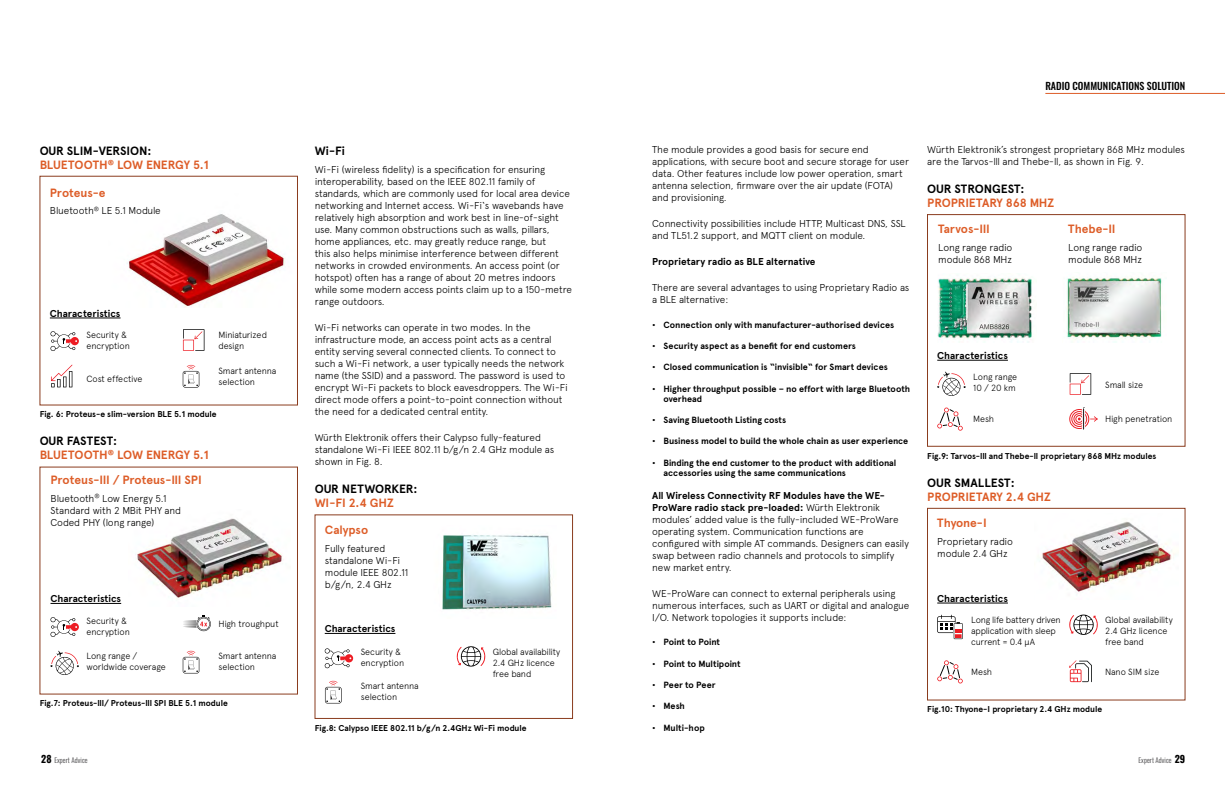
<style>
.page{position:relative;width:1225px;height:791px;background:#fff}
.page>*{position:absolute;margin:0;border:0;box-sizing:border-box;transform-origin:0 0}
.t1{font:700 12px/14px "Apercu Avnet";letter-spacing:-.01em;color:#dd5d28}
.t2{font:700 12px "Apercu Avnet";letter-spacing:-.01em;color:#000}
.t3{font:300 10px/12px "Apercu Avnet";letter-spacing:-.015em;color:#000}
.t4{font:700 10px "Apercu Avnet";color:#000}
.t5{font:10px "Oswald";color:#000}
.t6{font:700 9px/10px "Apercu Avnet";letter-spacing:-.005em;color:#000}
.t7{font:300 9px/11px "Apercu Avnet";letter-spacing:-.015em;color:#000}
.t8{font:700 8.5px "Apercu Avnet";letter-spacing:-.005em;color:#000}
.t9{font:7px "Oswald";letter-spacing:.01em;color:#414042}
.s1{color:#000}
.s2{font-weight:700}
.s3{font-size:10px;color:#000}
</style>
<div class="page">
<img style="left:108px;top:214px;width:177px;height:104px">
<img style="left:135px;top:518px;width:147px;height:80px">
<img style="left:442px;top:535px;width:110px;height:75px">
<div style="left:315px;top:515px;width:258px;height:204px;border:1px solid #8a3c1e"></div>
<img style="left:1067px;top:277px;width:95px;height:65px">
<div style="left:927px;top:214px;width:258px;height:232px;border:1px solid #8a3c1e"></div>
<img style="left:1041px;top:521px;width:133px;height:74px">
<div style="left:927px;top:508px;width:258px;height:192px;border:1px solid #8a3c1e"></div>
<hr style="left:1045px;top:93px;width:180px;height:1px;background:#dd5d28">
<hr style="left:50px;top:318px;width:71px;height:1px;background:#000">
<hr style="left:50px;top:603px;width:71px;height:1px;background:#000">
<hr style="left:937px;top:360px;width:71px;height:1px;background:#000">
<hr style="left:937px;top:603px;width:71px;height:1px;background:#000">
<hr style="left:325px;top:633px;width:70px;height:1px;background:#000">
<svg style="left:183px;top:329px;width:21px;height:22px"></svg>
<svg style="left:1069px;top:373px;width:22px;height:22px"></svg>
<svg style="left:51px;top:365px;width:21px;height:22px"></svg>
<svg style="left:50px;top:331px;width:29px;height:20px"></svg>
<svg style="left:183px;top:365px;width:16px;height:22px"></svg>
<svg style="left:183px;top:615px;width:28px;height:16px"></svg>
<svg style="left:50px;top:617px;width:29px;height:20px"></svg>
<svg style="left:937px;top:408px;width:25px;height:23px"></svg>
<svg style="left:937px;top:660px;width:25px;height:23px"></svg>
<svg style="left:325px;top:648px;width:28px;height:20px"></svg>
<svg style="left:183px;top:651px;width:16px;height:22px"></svg>
<div style="left:1082px;top:408px;width:3px;height:22px;border:1px solid #fff"></div>
<svg style="left:1069px;top:409px;width:28px;height:20px"></svg>
<svg style="left:1069px;top:660px;width:23px;height:22px"></svg>
<svg style="left:937px;top:372px;width:28px;height:24px"></svg>
<svg style="left:937px;top:615px;width:25px;height:24px"></svg>
<svg style="left:325px;top:681px;width:16px;height:22px"></svg>
<svg style="left:50px;top:651px;width:29px;height:24px"></svg>
<svg style="left:457px;top:646px;width:28px;height:20px"></svg>
<svg style="left:1069px;top:614px;width:28px;height:21px"></svg>
<img style="left:937px;top:277px;width:95px;height:65px">
<p class="t1" style="left:40px;top:143px;width:171px"><span class="s1">OUR SLIM-VERSION:<br></span>BLUETOOTH<sup>®</sup> LOW ENERGY 5.1</p>
<p class="t1" style="left:50px;top:184px;width:57px">Proteus-e</p>
<p class="t3" style="left:50px;top:204px;width:112px">Bluetooth<sup>®</sup> LE 5.1 Module</p>
<p class="t4" style="left:50px;top:306px;width:72px">Characteristics</p>
<p class="t7" style="left:86px;top:328px;width:45px">Security &amp; encryption</p>
<p class="t7" style="left:86px;top:372px;width:57px">Cost effective</p>
<p class="t7" style="left:218px;top:328px;width:50px">Miniaturized design</p>
<p class="t7" style="left:218px;top:364px;width:60px">Smart antenna selection</p>
<p class="t8" style="left:40px;top:408px;width:178px">Fig. 6: Proteus-e slim-version BLE 5.1 module</p>
<p class="t1" style="left:40px;top:433px;width:171px"><span class="s1">OUR FASTEST:<br></span>BLUETOOTH<sup>®</sup> LOW ENERGY 5.1</p>
<p class="t1" style="left:50px;top:472px;width:153px">Proteus-III / Proteus-III SPI</p>
<p class="t3" style="left:50px;top:491px;width:132px">Bluetooth<sup>®</sup> Low Energy 5.1<br>Standard with 2 MBit PHY and<br>Coded PHY (long range)</p>
<p class="t4" style="left:50px;top:591px;width:72px">Characteristics</p>
<p class="t7" style="left:86px;top:614px;width:45px">Security &amp; encryption</p>
<p class="t7" style="left:86px;top:650px;width:81px">Long range / worldwide coverage</p>
<p class="t7" style="left:218px;top:617px;width:62px">High troughput</p>
<p class="t7" style="left:218px;top:650px;width:60px">Smart antenna selection</p>
<p class="t8" style="left:40px;top:697px;width:189px">Fig.7: Proteus-lll/ Proteus-lll SPI BLE 5.1 module</p>
<p class="t2" style="left:315px;top:142px;width:32px">Wi-Fi</p>
<p class="t3" style="left:315px;top:162px;width:259px">Wi-Fi (wireless fidelity) is a specification for ensuring interoperability, based on the IEEE 802.11 family of standards, which are commonly used for local area device networking and Internet access. Wi-Fi‘s wavebands have relatively high absorption and work best in line-of-sight use. Many common obstructions such as walls, pillars, home appliances, etc. may greatly reduce range, but<br>this also helps minimise interference between different networks in crowded environments. An access point (or hotspot) often has a range of about 20 metres indoors while some modern access points claim up to a 150-metre range outdoors.</p>
<p class="t3" style="left:315px;top:320px;width:254px">Wi-Fi networks can operate in two modes. In the infrastructure mode, an access point acts as a central entity serving several connected clients. To connect to such a Wi-Fi network, a user typically needs the network name (the SSID) and a password. The password is used to encrypt Wi-Fi packets to block eavesdroppers. The Wi-Fi direct mode offers a point-to-point connection without the need for a dedicated central entity.</p>
<p class="t3" style="left:315px;top:431px;width:241px">Würth Elektronik offers their Calypso fully-featured standalone Wi-Fi IEEE 802.11 b/g/n 2.4 GHz module as shown in Fig. 8.</p>
<p class="t2" style="left:315px;top:480px;width:104px">OUR NETWORKER:</p>
<p class="t1" style="left:315px;top:495px;width:81px">WI-FI 2.4 GHZ</p>
<p class="t1" style="left:325px;top:522px;width:45px">Calypso</p>
<p class="t3" style="left:325px;top:541px;width:85px">Fully featured standalone Wi-Fi module IEEE 802.11 b/g/n, 2.4 GHz</p>
<p class="t4" style="left:325px;top:621px;width:72px">Characteristics</p>
<p class="t7" style="left:361px;top:645px;width:45px">Security &amp; encryption</p>
<p class="t7" style="left:361px;top:680px;width:60px">Smart antenna selection</p>
<p class="t7" style="left:493px;top:645px;width:69px">Global availability<br>2.4 GHz licence free band</p>
<p class="t8" style="left:315px;top:721px;width:213px">Fig.8: Calypso IEEE 802.11 b/g/n 2.4GHz Wi-Fi module</p>
<p class="t5" style="left:1045px;top:77px;width:141px">RADIO COMMUNICATIONS SOLUTION</p>
<p class="t3" style="left:652px;top:142px;width:258px">The module provides a good basis for secure end applications, with secure boot and secure storage for user data. Other features include low power operation, smart antenna selection, firmware over the air update (FOTA) and provisioning.</p>
<p class="t3" style="left:652px;top:217px;width:255px">Connectivity possibilities include HTTP, Multicast DNS, SSL and TL51.2 support, and MQTT client on module.</p>
<p class="t4" style="left:652px;top:254px;width:165px">Proprietary radio as BLE alternative</p>
<p class="t3" style="left:652px;top:281px;width:259px">There are several advantages to using Proprietary Radio as a BLE alternative:</p>
<p class="t6" style="left:652px;top:319px;width:243px">• Connection only with manufacturer-authorised devices</p>
<p class="t6" style="left:652px;top:340px;width:205px">• Security aspect as a benefit for end customers</p>
<p class="t6" style="left:652px;top:361px;width:237px">• Closed communication is “invisible“ for Smart devices</p>
<p class="t6" style="left:663px;top:383px;width:248px;text-indent:-11px">• Higher throughput possible – no effort with large Bluetooth overhead</p>
<p class="t6" style="left:652px;top:414px;width:136px">• Saving Bluetooth Listing costs</p>
<p class="t6" style="left:652px;top:435px;width:258px">• Business model to build the whole chain as user experience</p>
<p class="t6" style="left:663px;top:457px;width:234px;text-indent:-11px">• Binding the end customer to the product with additional accessories using the same communications</p>
<p class="t3" style="left:652px;top:488px;width:258px"><span class="s2">All Wireless Connectivity RF Modules have the WE-ProWare radio stack pre-loaded:</span> Würth Elektronik modules’ added value is the fully-included WE-ProWare operating system. Communication functions are configured with simple AT commands. Designers can easily swap between radio channels and protocols to simplify new market entry.</p>
<p class="t3" style="left:652px;top:587px;width:259px">WE-ProWare can connect to external peripherals using numerous interfaces, such as UART or digital and analogue<br>I/O. Network topologies it supports include:</p>
<p class="t6" style="left:652px;top:636px;width:69px">• Point to Point</p>
<p class="t6" style="left:652px;top:658px;width:90px">• Point to Multipoint</p>
<p class="t6" style="left:652px;top:679px;width:65px">• Peer to Peer</p>
<p class="t6" style="left:652px;top:700px;width:34px">• Mesh</p>
<p class="t6" style="left:652px;top:722px;width:54px">• Multi-hop</p>
<p class="t3" style="left:927px;top:142px;width:259px">Würth Elektronik’s strongest proprietary 868 MHz modules are the Tarvos-lll and Thebe-ll, as shown in Fig. 9.</p>
<p class="t2" style="left:927px;top:180px;width:99px">OUR STRONGEST:</p>
<p class="t1" style="left:927px;top:195px;width:129px">PROPRIETARY 868 MHZ</p>
<p class="t1" style="left:938px;top:221px;width:53px">Tarvos-III</p>
<p class="t3" style="left:938px;top:241px;width:76px">Long range radio module 868 MHz</p>
<p class="t4" style="left:937px;top:348px;width:72px">Characteristics</p>
<p class="t7" style="left:973px;top:371px;width:45px">Long range<br>10 / 20 km</p>
<p class="t7" style="left:973px;top:413px;width:22px">Mesh</p>
<p class="t1" style="left:1068px;top:221px;width:49px">Thebe-II</p>
<p class="t3" style="left:1068px;top:241px;width:76px">Long range radio module 868 MHz</p>
<p class="t7" style="left:1105px;top:378px;width:39px">Small size</p>
<p class="t7" style="left:1105px;top:413px;width:69px">High penetration</p>
<p class="t8" style="left:927px;top:449px;width:230px">Fig.9: Tarvos-lll and Thebe-ll proprietary 868 MHz modules</p>
<p class="t2" style="left:927px;top:473px;width:89px">OUR SMALLEST:</p>
<p class="t1" style="left:927px;top:489px;width:125px">PROPRIETARY 2.4 GHZ</p>
<p class="t1" style="left:937px;top:515px;width:51px">Thyone-I</p>
<p class="t3" style="left:937px;top:535px;width:77px">Proprietary radio module 2.4 GHz</p>
<p class="t4" style="left:937px;top:591px;width:72px">Characteristics</p>
<p class="t7" style="left:971px;top:614px;width:91px">Long life battery driven application with sleep current = 0.4 µA</p>
<p class="t7" style="left:971px;top:665px;width:22px">Mesh</p>
<p class="t7" style="left:1105px;top:614px;width:69px">Global availability<br>2.4 GHz licence free band</p>
<p class="t7" style="left:1105px;top:665px;width:56px">Nano SIM size</p>
<p class="t8" style="left:927px;top:703px;width:176px">Fig.10: Thyone-I proprietary 2.4 GHz module</p>
<p class="t9" style="left:41px;top:754px;width:48px"><span class="s3">28</span> Expert Advice</p>
<p class="t9" style="left:1138px;top:754px;width:48px">Expert Advice <span class="s3">29</span></p>
</div>
